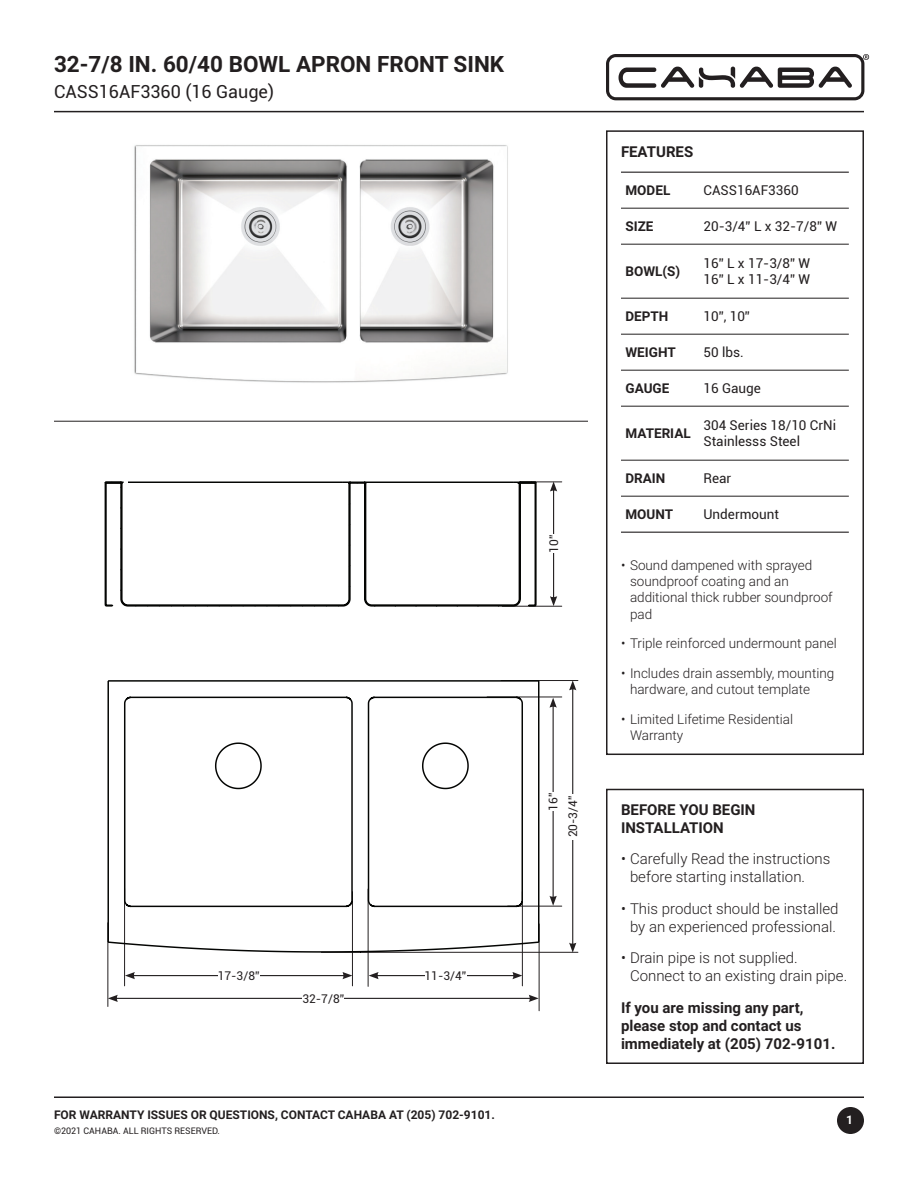
<style>
.page{position:relative;width:918px;height:1188px;background:#fff}
.page>*{position:absolute;margin:0;border:0;box-sizing:border-box;transform-origin:0 0}
.t1{font:700 22.5px "Roboto";color:#231f20}
.t2{font:18px "Roboto";color:#231f20}
.t3{font:300 15px/18px "Roboto";color:#231f20}
.t4{font:700 15px/18px "Roboto";color:#231f20}
.t5{font:300 13.5px/16.2px "Roboto";color:#231f20}
.t6{font:13.5px/16.2px "Roboto";color:#231f20}
.t7{font:700 13.5px "Roboto";color:#231f20}
.t8{font:700 12px "Roboto";color:#231f20}
.t9{font:12px/19.6px "Roboto";color:#231f20;text-align:right}
.t10{font:700 12px "Roboto";color:#fff}
.t11{font:9px "Roboto";color:#231f20}
</style>
<div class="page">
<svg style="left:606px;top:54px;width:263px;height:46px"></svg>
<hr style="left:54px;top:111px;width:810px;height:1px;background:#231f20">
<hr style="left:54px;top:1096px;width:810px;height:2px;background:#231f20">
<div style="left:837px;top:1107px;width:27px;height:27px;background:#231f20;border-radius:50%"></div>
<div style="left:606px;top:789px;width:258px;height:275px;border:2px solid #231f20"></div>
<img style="left:134px;top:145px;width:374px;height:238px">
<hr style="left:621px;top:208px;width:78px;height:1px;background:#231f20">
<hr style="left:699px;top:208px;width:150px;height:1px;background:#231f20">
<hr style="left:621px;top:244px;width:78px;height:1px;background:#231f20">
<hr style="left:699px;top:244px;width:150px;height:1px;background:#231f20">
<hr style="left:621px;top:298px;width:78px;height:1px;background:#231f20">
<hr style="left:699px;top:298px;width:150px;height:1px;background:#231f20">
<hr style="left:621px;top:334px;width:78px;height:1px;background:#231f20">
<hr style="left:699px;top:334px;width:150px;height:1px;background:#231f20">
<hr style="left:621px;top:370px;width:78px;height:1px;background:#231f20">
<hr style="left:699px;top:370px;width:150px;height:1px;background:#231f20">
<hr style="left:621px;top:406px;width:78px;height:1px;background:#231f20">
<hr style="left:699px;top:406px;width:150px;height:1px;background:#231f20">
<hr style="left:621px;top:460px;width:78px;height:1px;background:#231f20">
<hr style="left:699px;top:460px;width:150px;height:1px;background:#231f20">
<hr style="left:621px;top:496px;width:78px;height:1px;background:#231f20">
<hr style="left:699px;top:496px;width:150px;height:1px;background:#231f20">
<hr style="left:621px;top:172px;width:78px;height:1px;background:#231f20">
<hr style="left:699px;top:172px;width:150px;height:1px;background:#231f20">
<hr style="left:621px;top:532px;width:78px;height:1px;background:#231f20">
<hr style="left:699px;top:532px;width:150px;height:1px;background:#231f20">
<div style="left:606px;top:130px;width:258px;height:625px;border:2px solid #231f20"></div>
<hr style="left:54px;top:421px;width:534px;height:1px;background:#231f20">
<hr style="left:553px;top:489px;width:1px;height:110px;background:#231f20">
<svg style="left:550px;top:483px;width:7px;height:9px"></svg>
<svg style="left:550px;top:596px;width:7px;height:10px"></svg>
<div style="left:549px;top:535px;width:9px;height:18px;background:#fff"></div>
<hr style="left:520px;top:482px;width:42px;height:1px;background:#231f20">
<hr style="left:502px;top:606px;width:60px;height:1px;background:#231f20">
<svg style="left:104px;top:481px;width:433px;height:126px"></svg>
<hr style="left:553px;top:705px;width:1px;height:193px;background:#231f20">
<svg style="left:549px;top:698px;width:8px;height:10px"></svg>
<svg style="left:549px;top:896px;width:8px;height:10px"></svg>
<div style="left:549px;top:793px;width:9px;height:18px;background:#fff"></div>
<hr style="left:572px;top:688px;width:1px;height:257px;background:#231f20">
<svg style="left:569px;top:681px;width:7px;height:9px"></svg>
<svg style="left:569px;top:943px;width:7px;height:9px"></svg>
<div style="left:568px;top:794px;width:9px;height:45px;background:#fff"></div>
<hr style="left:116px;top:998px;width:415px;height:1px;background:#231f20">
<svg style="left:529px;top:995px;width:10px;height:7px"></svg>
<svg style="left:108px;top:995px;width:10px;height:7px"></svg>
<div style="left:302px;top:994px;width:42px;height:9px;background:#fff"></div>
<hr style="left:376px;top:975px;width:139px;height:1px;background:#231f20">
<svg style="left:512px;top:972px;width:10px;height:7px"></svg>
<svg style="left:369px;top:972px;width:10px;height:7px"></svg>
<div style="left:425px;top:971px;width:41px;height:9px;background:#fff"></div>
<hr style="left:522px;top:892px;width:1px;height:94px;background:#231f20">
<hr style="left:368px;top:889px;width:1px;height:97px;background:#231f20">
<hr style="left:539px;top:924px;width:1px;height:87px;background:#231f20">
<hr style="left:107px;top:923px;width:1px;height:84px;background:#231f20">
<hr style="left:487px;top:697px;width:75px;height:1px;background:#231f20">
<hr style="left:508px;top:906px;width:54px;height:1px;background:#231f20">
<hr style="left:501px;top:680px;width:77px;height:1px;background:#231f20">
<hr style="left:321px;top:952px;width:257px;height:1px;background:#231f20">
<hr style="left:133px;top:975px;width:212px;height:1px;background:#231f20">
<svg style="left:342px;top:972px;width:10px;height:7px"></svg>
<svg style="left:125px;top:972px;width:10px;height:7px"></svg>
<div style="left:218px;top:971px;width:42px;height:9px;background:#fff"></div>
<hr style="left:352px;top:892px;width:1px;height:94px;background:#231f20">
<hr style="left:124px;top:889px;width:1px;height:97px;background:#231f20">
<svg style="left:107px;top:680px;width:433px;height:273px"></svg>
<h1 class="t1" style="left:54px;top:48px;width:452px">32-7/8 IN. 60/40 BOWL APRON FRONT SINK</h1>
<h2 class="t2" style="left:54px;top:79px;width:222px">CASS16AF3360 (16 Gauge)</h2>
<p class="t9" style="left:218px;top:966px;width:43px">17-3/8”</p>
<p class="t9" style="left:425px;top:966px;width:43px">11-3/4”</p>
<p class="t9" style="left:302px;top:988px;width:43px">32-7/8”</p>
<p class="t8" style="left:54px;top:1106px;width:442px">FOR WARRANTY ISSUES OR QUESTIONS, CONTACT CAHABA AT (205) 702-9101.</p>
<p class="t11" style="left:54px;top:1124px;width:168px">©2021 CAHABA. ALL RIGHTS RESERVED.</p>
<p class="t9" style="left:544px;top:553px;width:20px;rotate:-90deg">10”</p>
<p class="t9" style="left:543px;top:837px;width:46px;rotate:-90deg">16”<br>20-3/4”</p>
<p class="t4" style="left:621px;top:142px;width:74px">FEATURES</p>
<p class="t7" style="left:626px;top:181px;width:46px">MODEL</p>
<p class="t6" style="left:704px;top:182px;width:97px">CASS16AF3360</p>
<p class="t7" style="left:626px;top:217px;width:30px">SIZE</p>
<p class="t6" style="left:704px;top:218px;width:135px">20-3/4” L x 32-7/8” W</p>
<p class="t7" style="left:626px;top:262px;width:56px">BOWL(S)</p>
<p class="t6" style="left:704px;top:255px;width:108px">16” L x 17-3/8” W<br>16” L x 11-3/4” W</p>
<p class="t7" style="left:626px;top:307px;width:44px">DEPTH</p>
<p class="t6" style="left:704px;top:308px;width:48px">10”, 10”</p>
<p class="t7" style="left:626px;top:343px;width:52px">WEIGHT</p>
<p class="t6" style="left:704px;top:344px;width:42px">50 lbs.</p>
<p class="t7" style="left:626px;top:379px;width:45px">GAUGE</p>
<p class="t6" style="left:704px;top:380px;width:59px">16 Gauge</p>
<p class="t7" style="left:626px;top:424px;width:67px">MATERIAL</p>
<p class="t6" style="left:704px;top:417px;width:134px">304 Series 18/10 CrNi<br>Stainlesss Steel</p>
<p class="t7" style="left:626px;top:469px;width:41px">DRAIN</p>
<p class="t6" style="left:704px;top:470px;width:29px">Rear</p>
<p class="t7" style="left:626px;top:505px;width:49px">MOUNT</p>
<p class="t6" style="left:704px;top:506px;width:77px">Undermount</p>
<p class="t5" style="left:630px;top:557px;width:204px;text-indent:-9px">• Sound dampened with sprayed soundproof coating and an additional thick rubber soundproof pad</p>
<p class="t5" style="left:621px;top:635px;width:217px">• Triple reinforced undermount panel</p>
<p class="t5" style="left:630px;top:665px;width:206px;text-indent:-9px">• Includes drain assembly, mounting hardware, and cutout template</p>
<p class="t5" style="left:630px;top:710px;width:165px;text-indent:-9px">• Limited Lifetime Residential<br>Warranty</p>
<p class="t4" style="left:621px;top:800px;width:136px">BEFORE YOU BEGIN<br>INSTALLATION</p>
<p class="t3" style="left:630px;top:850px;width:202px;text-indent:-9px">• Carefully Read the instructions before starting installation.</p>
<p class="t3" style="left:621px;top:899px;width:219px;text-align:center">• This product should be installed by an experienced professional.</p>
<p class="t3" style="left:630px;top:949px;width:219px;text-indent:-9px">• Drain pipe is not supplied.<br>Connect to an existing drain pipe.</p>
<p class="t4" style="left:621px;top:998px;width:216px">If you are missing any part, please stop and contact us immediately at (205) 702-9101.</p>
<p class="t10" style="left:846px;top:1111px;width:8px">1</p>
</div>
